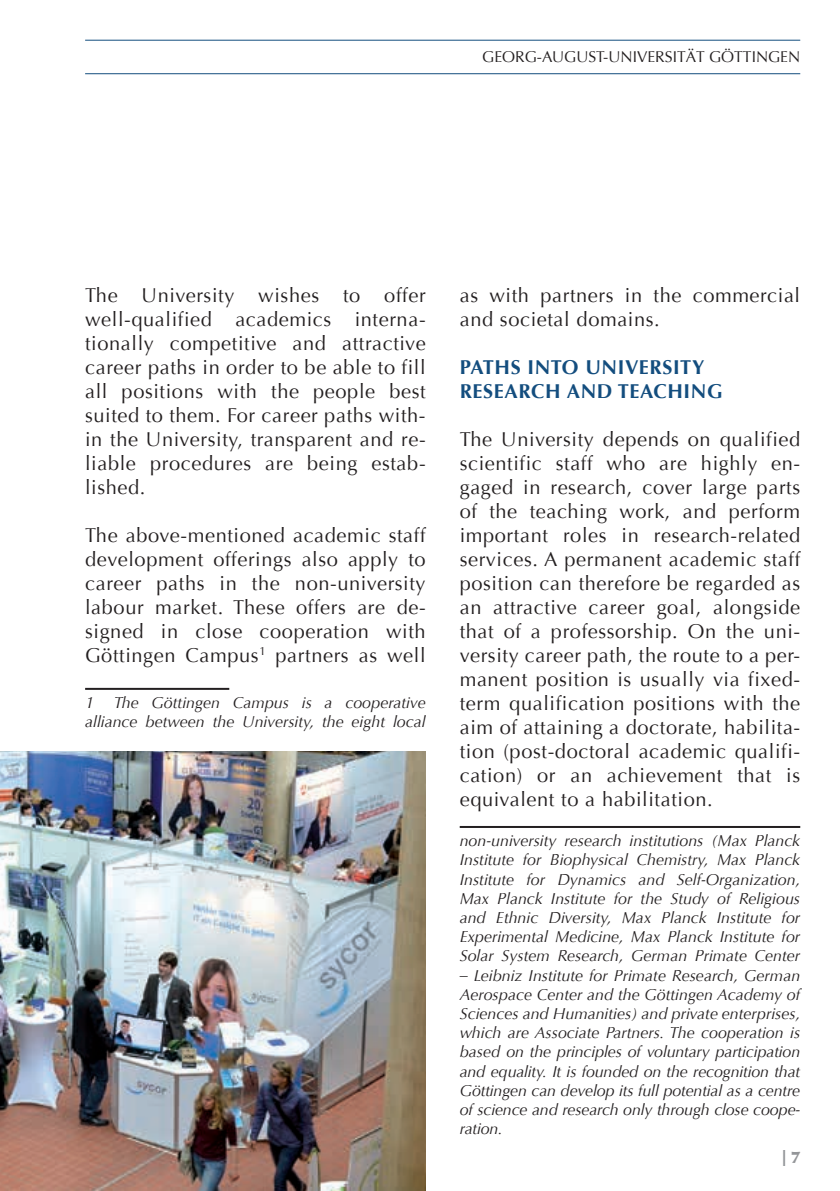
<style>
.page{position:relative;width:840px;height:1191px;background:#fff}
.page>*{position:absolute;margin:0;border:0;box-sizing:border-box;transform-origin:0 0}
.t1{font:20px/24px "Optima";letter-spacing:.03em;color:#231f20;text-align:justify}
.t2{font:700 20px/24px "Optima";letter-spacing:.03em;color:#134d7e}
.t3{font:italic 16px/19.2px "Optima";color:#231f20;text-align:justify}
.t4{font:900 16px "Optima";color:#939598}
.t5{font:15.6px "Optima";color:#231f20}
</style>
<div class="page">
<hr style="left:85px;top:40px;width:714px;height:1px;background:#134d7e">
<hr style="left:85px;top:73px;width:714px;height:1px;background:#134d7e">
<img style="left:0;top:751px;width:425px;height:440px">
<hr style="left:85px;top:688px;width:144px;height:2px;background:#231f20">
<hr style="left:459px;top:826px;width:340px;height:2px;background:#231f20">
<p class="t5" style="left:482px;top:47px;width:319px">GEORG-AUGUST-UNIVERSITÄT GÖTTINGEN</p>
<p class="t1" style="left:85px;top:283px;width:342px">The University wishes to offer well-qualified academics interna&shy;tionally competitive and attractive career paths in order to be able to fill all positions with the people best suited to them. For career paths with&shy;in the University, transparent and re&shy;liable procedures are being estab&shy;lished.</p>
<p class="t1" style="left:85px;top:523px;width:342px">The above-mentioned academic staff development offerings also apply to career paths in the non-university labour market. These offers are de&shy;signed in close cooperation with Göttingen Campus<sup>1</sup> partners as well</p>
<p class="t3" style="left:85px;top:693px;width:342px">1 The Göttingen Campus is a cooperative alliance between the University, the eight local</p>
<p class="t1" style="left:459px;top:283px;width:342px">as with partners in the commercial and societal domains.</p>
<p class="t2" style="left:459px;top:355px;width:264px">PATHS INTO UNIVERSITY<br>RESEARCH AND TEACHING</p>
<p class="t1" style="left:459px;top:427px;width:342px">The University depends on qualified scientific staff who are highly en&shy;gaged in research, cover large parts of the teaching work, and perform important roles in research-related services. A permanent academic staff position can therefore be regarded as an attractive career goal, alongside that of a professorship. On the uni&shy;versity career path, the route to a per&shy;manent position is usually via fixed&shy;term qualification positions with the aim of attaining a doctorate, habilita&shy;tion (post-doctoral academic qualifi&shy;cation) or an achievement that is equivalent to a habilitation.</p>
<p class="t3" style="left:459px;top:831px;width:342px">non-university research institutions (Max Planck Institute for Biophysical Chemistry, Max Planck Institute for Dynamics and Self-Organization, Max Planck Institute for the Study of Religious and Ethnic Diversity, Max Planck Institute for Experimental Medicine, Max Planck Institute for Solar System Research, German Primate Center</p>
<p class="t3" style="left:459px;top:965px;width:342px">– Leibniz Institute for Primate Research, German Aerospace Center and the Göttingen Academy of Sciences and Humanities) and private enterprises, which are Associate Partners. The cooperation is based on the principles of voluntary participation and equality. It is founded on the recognition that Göttingen can develop its full potential as a centre of science and research only through close coope&shy;ration.</p>
<p class="t4" style="left:782px;top:1146px;width:19px">| 7</p>
</div>
